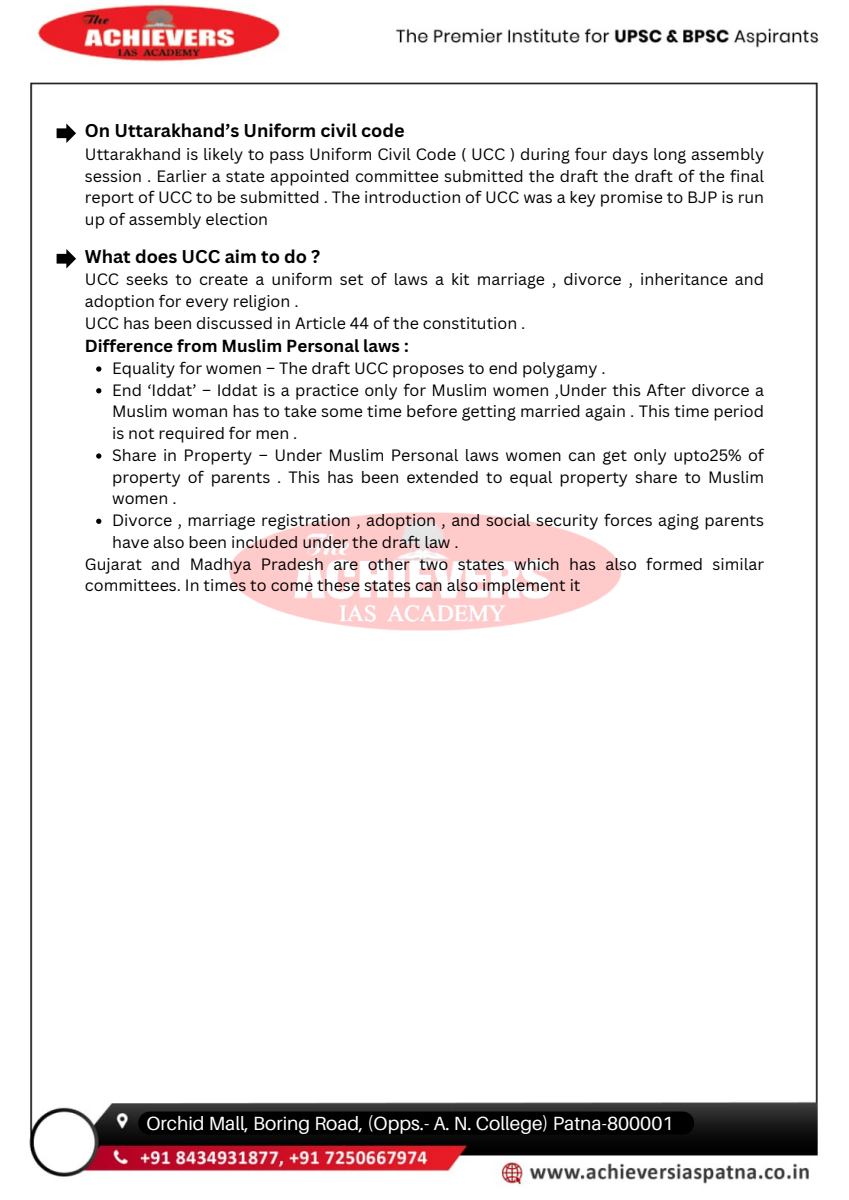
<style>
.page{position:relative;width:849px;height:1200px;background:#fff}
.page>*{position:absolute;margin:0;border:0;box-sizing:border-box;transform-origin:0 0}
.t1{font:19.1px "Aileron";color:#fff}
.t2{font:700 18px "Canva Sans";color:#000}
.t3{font:700 17px "Canva Sans";color:#000}
.t4{font:16px/21.8px "Canva Sans";color:#000;text-align:justify}
</style>
<div class="page">
<img style="left:29px;top:4px;width:790px;height:1181px">
<img style="left:210px;top:482px;width:433px;height:183px">
<svg style="left:57px;top:124px;width:19px;height:19px"></svg>
<div style="left:138px;top:1112px;width:556px;height:23px;background:#000;border-radius:12px"></div>
<svg style="left:57px;top:249px;width:19px;height:19px"></svg>
<svg style="left:96px;top:366px;width:5px;height:6px"></svg>
<svg style="left:96px;top:388px;width:5px;height:5px"></svg>
<svg style="left:96px;top:453px;width:5px;height:6px"></svg>
<svg style="left:96px;top:519px;width:5px;height:5px"></svg>
<p class="t2" style="left:85px;top:118px;width:321px">On Uttarakhand’s Uniform civil code</p>
<p class="t4" style="left:85px;top:143px;width:680px">Uttarakhand is likely to pass Uniform Civil Code ( UCC ) during four days long assembly session . Earlier a state appointed committee submitted the draft the draft of the final report of UCC to be submitted . The introduction of UCC was a key promise to BJP is run up of assembly election</p>
<p class="t2" style="left:85px;top:244px;width:237px">What does UCC aim to do ?</p>
<p class="t4" style="left:85px;top:268px;width:680px">UCC seeks to create a uniform set of laws a kit marriage , divorce , inheritance and adoption for every religion .</p>
<p class="t4" style="left:85px;top:312px;width:442px">UCC has been discussed in Article 44 of the constitution .</p>
<p class="t3" style="left:85px;top:334px;width:325px">Difference from Muslim Personal laws :</p>
<p class="t4" style="left:112px;top:357px;width:495px">Equality for women – The draft UCC proposes to end polygamy .</p>
<p class="t4" style="left:112px;top:379px;width:653px">End ‘Iddat’ – Iddat is a practice only for Muslim women ,Under this After divorce a Muslim woman has to take some time before getting married again . This time period is not required for men .</p>
<p class="t4" style="left:112px;top:444px;width:653px">Share in Property – Under Muslim Personal laws women can get only upto25% of property of parents . This has been extended to equal property share to Muslim women .</p>
<p class="t4" style="left:112px;top:509px;width:653px">Divorce , marriage registration , adoption , and social security forces aging parents have also been included under the draft law .</p>
<p class="t4" style="left:85px;top:553px;width:680px">Gujarat and Madhya Pradesh are other two states which has also formed similar committees. In times to come these states can also implement it</p>
<p class="t1" style="left:146px;top:1111px;width:528px">Orchid Mall, Boring Road, (Opps.- A. N. College) Patna-800001</p>
</div>
